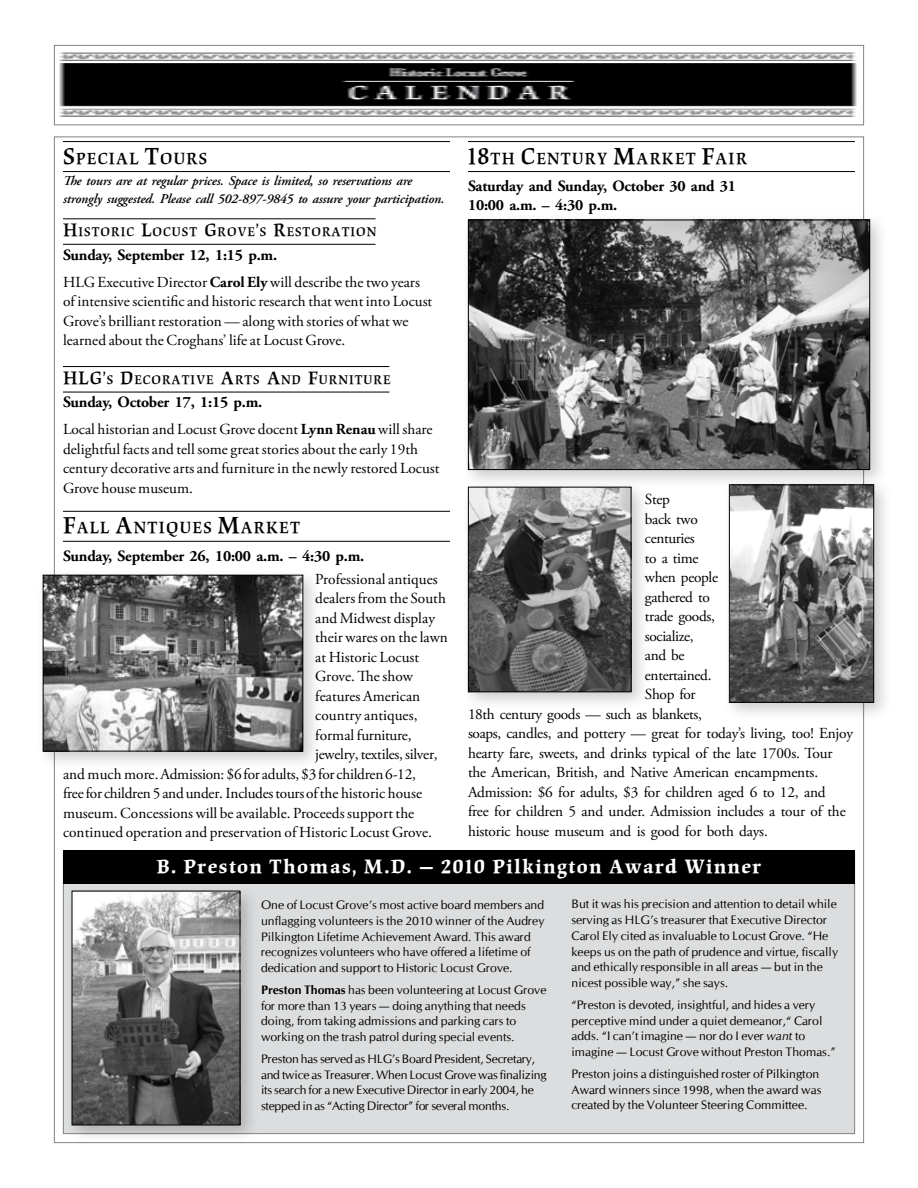
<style>
.page{position:relative;width:918px;height:1188px;background:#fff}
.page>*{position:absolute;margin:0;border:0;box-sizing:border-box;transform-origin:0 0}
.t1{font:600 22.5px "Origami";letter-spacing:.075em;color:#fff}
.t2{font:500 18.9px "Origami";letter-spacing:.075em;color:#000}
.t3{font:700 15.75px/18.8px "Adobe Garamond Pro";letter-spacing:-.01em;color:#000}
.t4{font:15.3px/19.5px "Adobe Garamond Pro";color:#000}
.t5{font:15.3px "Adobe Garamond Pro";letter-spacing:-.02em;color:#000}
.t6{font:15.3px "Adobe Garamond Pro";letter-spacing:-.025em;color:#000}
.t7{font:500 14.7px "Origami";letter-spacing:.075em;color:#000}
.t8{font:italic 600 13.5px/18.8px "Adobe Garamond Pro";letter-spacing:-.01em;color:#000}
.t9{font:12.3px/15.8px "Cg Omega";color:#000}
.t10{font:12.3px/15.8px "Cg Omega";letter-spacing:-.02em;color:#000}
.s1{font-size:27px}
.s2{font-size:21px}
.s3{font-weight:700}
.s4{font-style:italic}
</style>
<div class="page">
<img style="left:59px;top:52px;width:798px;height:65px">
<div style="left:54px;top:45px;width:810px;height:80px;border:1px solid #808285"></div>
<hr style="left:63px;top:141px;width:387px;height:1px;background:#000">
<hr style="left:63px;top:171px;width:387px;height:1px;background:#000">
<hr style="left:63px;top:218px;width:313px;height:1px;background:#000">
<hr style="left:63px;top:244px;width:313px;height:1px;background:#000">
<hr style="left:63px;top:366px;width:326px;height:1px;background:#000">
<hr style="left:63px;top:392px;width:326px;height:1px;background:#000">
<hr style="left:63px;top:511px;width:387px;height:1px;background:#000">
<hr style="left:63px;top:541px;width:387px;height:1px;background:#000">
<hr style="left:468px;top:141px;width:387px;height:1px;background:#000">
<hr style="left:468px;top:171px;width:387px;height:1px;background:#000">
<div style="left:460px;top:212px;width:429px;height:277px;background:#000;opacity:.2"></div>
<img style="left:470px;top:222px;width:398px;height:246px">
<div style="left:468px;top:220px;width:402px;height:250px;border:1px solid #000"></div>
<div style="left:721px;top:477px;width:172px;height:244px;background:#000;opacity:.2"></div>
<img style="left:731px;top:486px;width:141px;height:215px">
<div style="left:729px;top:484px;width:145px;height:219px;border:1px solid #000"></div>
<div style="left:460px;top:479px;width:190px;height:232px;background:#000;opacity:.2"></div>
<img style="left:470px;top:489px;width:159px;height:201px">
<div style="left:468px;top:487px;width:163px;height:205px;border:1px solid #000"></div>
<div style="left:35px;top:567px;width:287px;height:203px;background:#000;opacity:.2"></div>
<img style="left:45px;top:577px;width:256px;height:173px">
<div style="left:43px;top:575px;width:260px;height:177px;border:1px solid #000"></div>
<div style="left:63px;top:853px;width:792px;height:281px;background:#dcddde"></div>
<div style="left:63px;top:850px;width:792px;height:34px;background:#000"></div>
<div style="left:64px;top:883px;width:195px;height:261px;background:#000;opacity:.2"></div>
<img style="left:74px;top:893px;width:164px;height:230px">
<div style="left:72px;top:891px;width:168px;height:234px;border:1px solid #000"></div>
<p class="t2" style="left:468px;top:150px;width:280px"><span class="s1">18</span>TH <span class="s1">C</span>ENTURY <span class="s1">M</span>ARKET <span class="s1">F</span>AIR</p>
<p class="t3" style="left:468px;top:177px;width:270px">Saturday and Sunday, October 30 and 31<br>10:00 a.m. – 4:30 p.m.</p>
<p class="t2" style="left:63px;top:150px;width:146px"><span class="s1">S</span>PECIAL <span class="s1">T</span>OURS</p>
<p class="t8" style="left:63px;top:172px;width:383px">The tours are at regular prices. Space is limited, so reservations are strongly suggested. Please call 502-897-9845 to assure your participation.</p>
<p class="t7" style="left:63px;top:226px;width:315px"><span class="s2">H</span>ISTORIC <span class="s2">L</span>OCUST <span class="s2">G</span>ROVE<span class="s2">’</span>S <span class="s2">R</span>ESTORATION</p>
<p class="t3" style="left:63px;top:246px;width:216px">Sunday, September 12, 1:15 p.m.</p>
<p class="t4" style="left:63px;top:273px;width:371px">HLG Executive Director <span class="s3">Carol Ely</span> will describe the two years of intensive scientific and historic research that went into Locust Grove’s brilliant restoration — along with stories of what we learned about the Croghans’ life at Locust Grove.</p>
<p class="t7" style="left:63px;top:373px;width:329px"><span class="s2">HLG’</span>S <span class="s2">D</span>ECORATIVE <span class="s2">A</span>RTS <span class="s2">A</span>ND <span class="s2">F</span>URNITURE</p>
<p class="t3" style="left:63px;top:393px;width:201px">Sunday, October 17, 1:15 p.m.</p>
<p class="t4" style="left:63px;top:420px;width:378px">Local historian and Locust Grove docent <span class="s3">Lynn Renau</span> will share delightful facts and tell some great stories about the early 19th century decorative arts and furniture in the newly restored Locust Grove house museum.</p>
<p class="t2" style="left:63px;top:520px;width:238px"><span class="s1">F</span>ALL <span class="s1">A</span>NTIQUES <span class="s1">M</span>ARKET</p>
<p class="t3" style="left:63px;top:547px;width:303px">Sunday, September 26, 10:00 a.m. – 4:30 p.m.</p>
<p class="t4" style="left:315px;top:570px;width:124px">Professional antiques</p>
<p class="t4" style="left:315px;top:589px;width:132px">dealers from the South</p>
<p class="t4" style="left:315px;top:609px;width:121px">and Midwest display</p>
<p class="t4" style="left:315px;top:628px;width:134px">their wares on the lawn</p>
<p class="t4" style="left:315px;top:648px;width:106px">at Historic Locust</p>
<p class="t4" style="left:315px;top:667px;width:99px">Grove. The show</p>
<p class="t4" style="left:315px;top:687px;width:107px">features American</p>
<p class="t4" style="left:315px;top:706px;width:104px">country antiques,</p>
<p class="t5" style="left:315px;top:726px;width:98px">formal furniture,</p>
<p class="t5" style="left:315px;top:745px;width:124px">jewelry, textiles, silver,</p>
<p class="t5" style="left:63px;top:765px;width:354px">and much more. Admission: $6 for adults, $3 for children 6-12,</p>
<p class="t5" style="left:63px;top:784px;width:361px">free for children 5 and under. Includes tours of the historic house</p>
<p class="t4" style="left:63px;top:804px;width:353px">museum. Concessions will be available. Proceeds support the</p>
<p class="t4" style="left:63px;top:823px;width:370px">continued operation and preservation of Historic Locust Grove.</p>
<p class="t4" style="left:645px;top:490px;width:26px">Step</p>
<p class="t4" style="left:645px;top:510px;width:54px">back two</p>
<p class="t6" style="left:645px;top:529px;width:51px">centuries</p>
<p class="t4" style="left:645px;top:549px;width:55px">to a time</p>
<p class="t6" style="left:645px;top:568px;width:75px">when people</p>
<p class="t6" style="left:645px;top:588px;width:66px">gathered to</p>
<p class="t6" style="left:645px;top:607px;width:71px">trade goods,</p>
<p class="t6" style="left:645px;top:627px;width:50px">socialize,</p>
<p class="t4" style="left:645px;top:646px;width:41px">and be</p>
<p class="t6" style="left:645px;top:666px;width:68px">entertained.</p>
<p class="t4" style="left:645px;top:685px;width:52px">Shop for</p>
<p class="t6" style="left:468px;top:705px;width:235px">18th century goods — such as blankets,</p>
<p class="t4" style="left:468px;top:724px;width:387px">soaps, candles, and pottery — great for today’s living, too! Enjoy</p>
<p class="t4" style="left:468px;top:744px;width:366px">hearty fare, sweets, and drinks typical of the late 1700s. Tour</p>
<p class="t4" style="left:468px;top:763px;width:352px">the American, British, and Native American encampments.</p>
<p class="t4" style="left:468px;top:783px;width:359px">Admission: $6 for adults, $3 for children aged 6 to 12, and</p>
<p class="t4" style="left:468px;top:802px;width:379px">free for children 5 and under. Admission includes a tour of the</p>
<p class="t4" style="left:468px;top:822px;width:301px">historic house museum and is good for both days.</p>
<h1 class="t1" style="left:157px;top:856px;width:606px">B. Preston Thomas, M.D. — 2010 Pilkington Award Winner</h1>
<p class="t9" style="left:261px;top:897px;width:285px">One of Locust Grove’s most active board members and unflagging volunteers is the 2010 winner of the Audrey Pilkington Lifetime Achievement Award. This award recognizes volunteers who have offered a lifetime of dedication and support to Historic Locust Grove.</p>
<p class="t9" style="left:261px;top:982px;width:287px"><span class="s3">Preston Thomas</span> has been volunteering at Locust Grove for more than 13 years — doing anything that needs doing, from taking admissions and parking cars to working on the trash patrol during special events.</p>
<p class="t10" style="left:261px;top:1051px;width:287px">Preston has served as HLG’s Board President, Secretary, and twice as Treasurer. When Locust Grove was finalizing its search for a new Executive Director in early 2004, he stepped in as “Acting Director” for several months.</p>
<p class="t9" style="left:572px;top:896px;width:268px">But it was his precision and attention to detail while serving as HLG’s treasurer that Executive Director Carol Ely cited as invaluable to Locust Grove. “He keeps us on the path of prudence and virtue, fiscally and ethically responsible in all areas — but in the nicest possible way,” she says.</p>
<p class="t9" style="left:572px;top:997px;width:266px">“Preston is devoted, insightful, and hides a very perceptive mind under a quiet demeanor,“ Carol adds. “I can’t imagine — nor do I ever <span class="s4">want</span> to imagine — Locust Grove without Preston Thomas.”</p>
<p class="t9" style="left:572px;top:1066px;width:252px">Preston joins a distinguished roster of Pilkington<br>Award winners since 1998, when the award was created by the Volunteer Steering Committee.</p>
</div>
